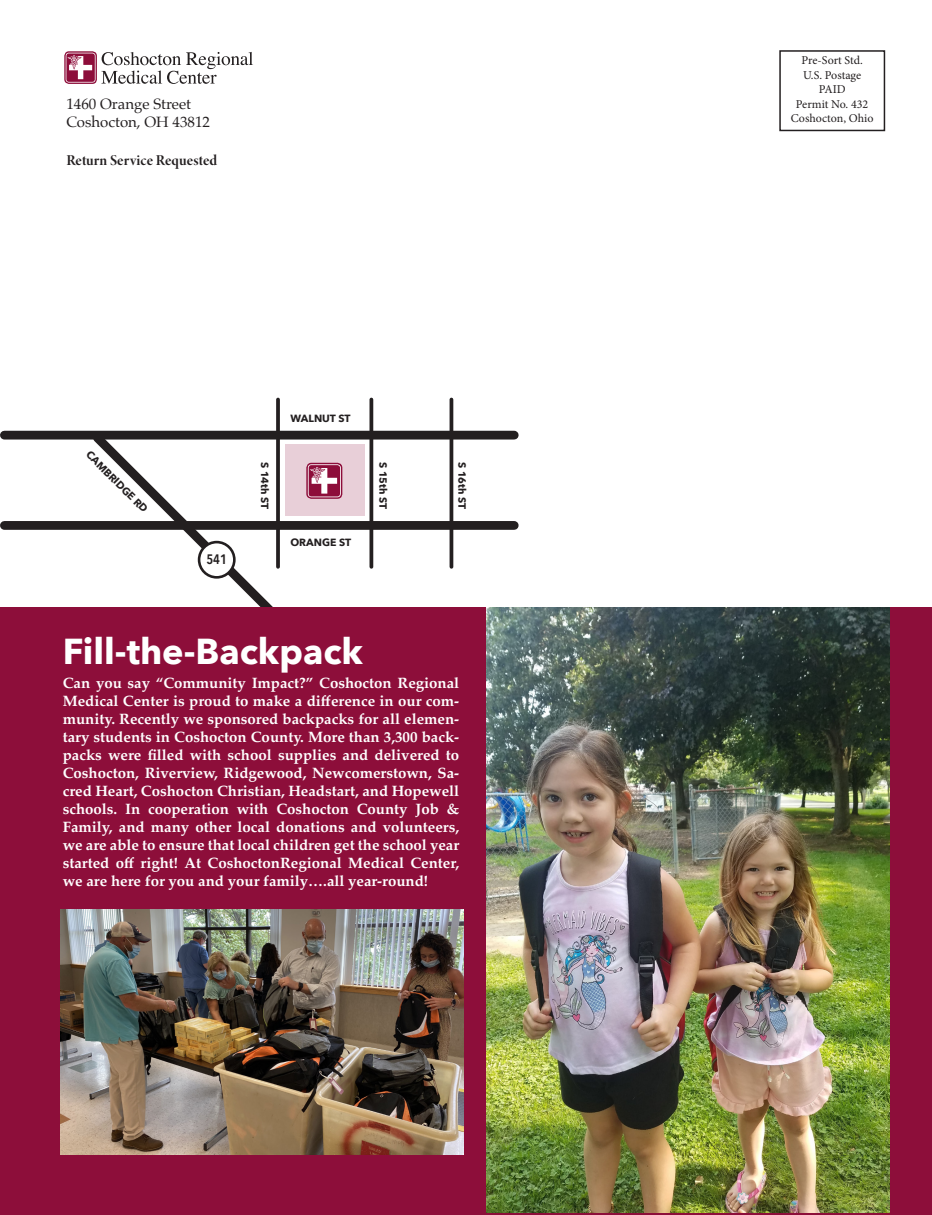
<style>
.page{position:relative;width:932px;height:1215px;background:#fff}
.page>*{position:absolute;margin:0;border:0;box-sizing:border-box;transform-origin:0 0}
.t1{font:700 36px "Avenir Next";color:#fff}
.t2{font:700 15px/18px "Palatino";color:#fff;text-align:justify}
.t3{font:15px "Palatino";color:#231f20}
.t4{font:15px "Minion Variable Concept";letter-spacing:.01em;color:#231f20}
.t5{font:600 13.65px "Avenir Next Condensed";color:#231f20}
.t6{font:12px "Minion Pro";letter-spacing:-.005em;color:#231f20}
.t7{font:700 10.5px "Avenir Next";color:#231f20}
</style>
<div class="page">
<div style="left:779px;top:50px;width:106px;height:81px;border:2px solid #231f20"></div>
<svg style="left:64px;top:51px;width:189px;height:33px"></svg>
<div style="left:4px;top:431px;width:510px;height:9px;background:#231f20"></div>
<div style="left:4px;top:521px;width:510px;height:9px;background:#231f20"></div>
<svg style="left:85px;top:430px;width:197px;height:178px"></svg>
<svg style="left:276px;top:400px;width:4px;height:167px"></svg>
<svg style="left:369px;top:400px;width:4px;height:167px"></svg>
<svg style="left:449px;top:400px;width:4px;height:167px"></svg>
<div style="left:285px;top:444px;width:80px;height:72px;background:#e8cfd8"></div>
<svg style="left:306px;top:463px;width:37px;height:36px"></svg>
<div style="left:199px;top:542px;width:35px;height:35px;background:#fff;border-radius:50%"></div>
<div style="left:198px;top:541px;width:38px;height:38px;border:3px solid #231f20;border-radius:50%"></div>
<div style="left:0;top:608px;width:932px;height:607px;background:#8d0e3a"></div>
<img style="left:486px;top:608px;width:403px;height:604px">
<img style="left:60px;top:910px;width:403px;height:245px">
<p class="t3" style="left:66px;top:91px;width:126px">1460 Orange Street</p>
<p class="t3" style="left:66px;top:109px;width:145px">Coshocton, OH 43812</p>
<p class="t4" style="left:66px;top:149px;width:152px">Return Service Requested</p>
<p class="t7" style="left:94px;top:446px;width:83px;rotate:45deg">CAMBRIDGE RD</p>
<p class="t5" style="left:206px;top:548px;width:22px">541</p>
<p class="t7" style="left:290px;top:409px;width:62px">WALNUT ST</p>
<p class="t7" style="left:274px;top:462px;width:49px;rotate:90deg">S 14th ST</p>
<p class="t7" style="left:392px;top:462px;width:49px;rotate:90deg">S 15th ST</p>
<p class="t7" style="left:471px;top:462px;width:49px;rotate:90deg">S 16th ST</p>
<p class="t7" style="left:290px;top:533px;width:62px">ORANGE ST</p>
<p class="t1" style="left:63px;top:620px;width:302px">Fill-the-Backpack</p>
<p class="t2" style="left:63px;top:673px;width:398px">Can you say “Community Impact?” Coshocton Regional Medical Center is proud to make a difference in our com&shy;munity. Recently we sponsored backpacks for all elemen&shy;tary students in Coshocton County. More than 3,300 back&shy;packs were filled with school supplies and delivered to Coshocton, Riverview, Ridgewood, Newcomerstown, Sa&shy;cred Heart, Coshocton Christian, Headstart, and Hopewell schools. In cooperation with Coshocton County Job &amp; Family, and many other local donations and volunteers, we are able to ensure that local children get the school year started off right! At CoshoctonRegional Medical Center, we are here for you and your family….all year-round!</p>
<p class="t6" style="left:801px;top:52px;width:63px">Pre-Sort Std.</p>
<p class="t6" style="left:803px;top:67px;width:60px">U.S. Postage</p>
<p class="t6" style="left:818px;top:81px;width:28px">PAID</p>
<p class="t6" style="left:795px;top:96px;width:74px">Permit No. 432</p>
<p class="t6" style="left:790px;top:110px;width:84px">Coshocton, Ohio</p>
</div>
